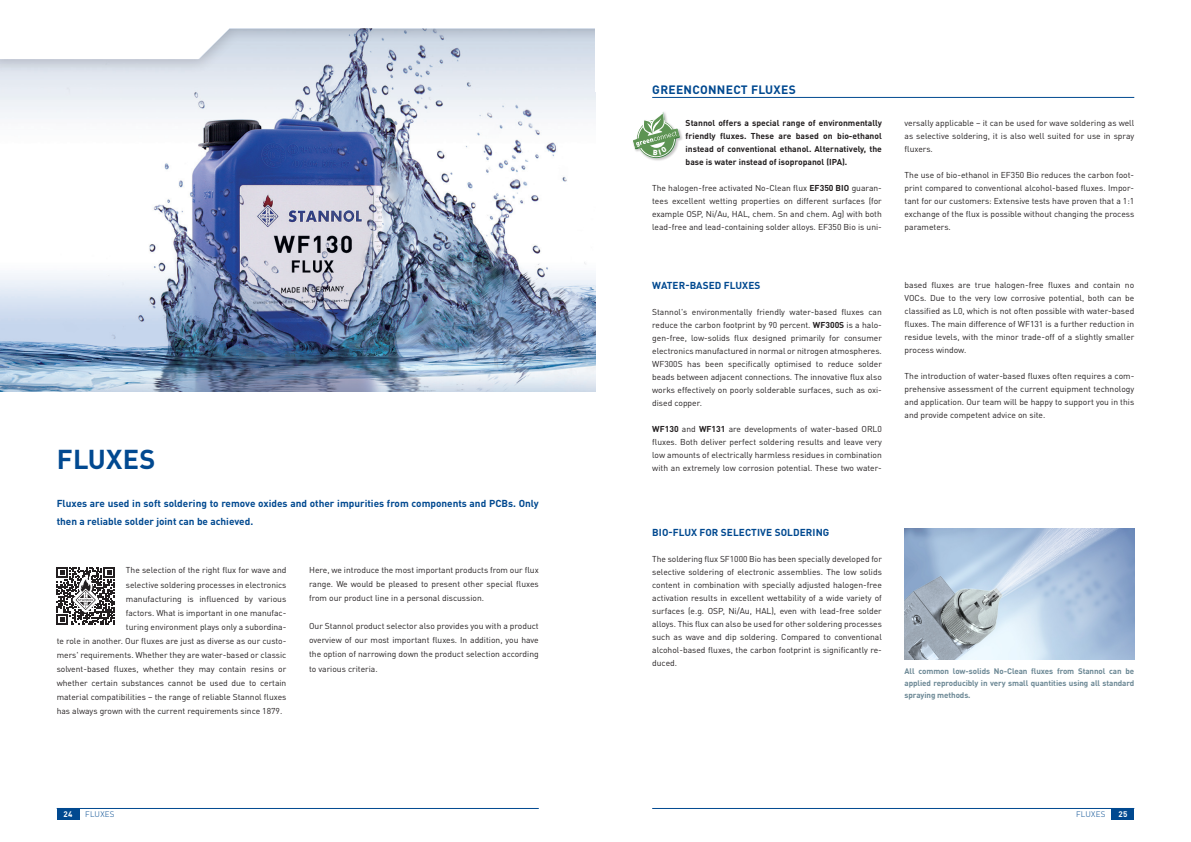
<style>
.page{position:relative;width:1191px;height:842px;background:#fff}
.page>*{position:absolute;margin:0;border:0;box-sizing:border-box;transform-origin:0 0}
.t1{font:700 27px "DIN Pro";letter-spacing:.01em;color:#014990}
.t2{font:700 12px "DIN Pro";letter-spacing:.025em;color:#014990}
.t3{font:700 10px/18px "DIN Pro";color:#014990}
.t4{font:8.5px/13px "DIN Pro";color:#231f20;text-align:justify}
.t5{font:700 8.5px/13px "DIN Pro";color:#231f20;text-align:justify}
.t6{font:700 8px/12px "DIN Pro";letter-spacing:-.01em;color:#6c8895;text-align:justify}
.t7{font:300 8px "DIN Pro";letter-spacing:.035em;color:#014990}
.t8{font:700 8px "DIN Pro";color:#fff}
.s1{font-weight:700}
</style>
<div class="page">
<img style="left:0;top:74px;width:595px;height:317px">
<div style="left:57px;top:808px;width:22px;height:12px;background:#014990"></div>
<hr style="left:57px;top:808px;width:482px;height:1px;background:#014990">
<div style="left:0;top:0;width:618px;height:74px;background:#231f20;opacity:.25"></div>
<svg style="left:0;top:0;width:595px;height:59px"></svg>
<div style="left:1111px;top:808px;width:23px;height:12px;background:#014990"></div>
<hr style="left:652px;top:808px;width:482px;height:1px;background:#014990">
<hr style="left:652px;top:97px;width:482px;height:1px;background:#014990">
<div style="left:634px;top:109px;width:47px;height:51px;background:#2f8b40;opacity:.75"></div>
<img style="left:904px;top:529px;width:230px;height:130px">
<div style="left:595px;top:0;width:38px;height:91px;background:#fff"></div>
<svg style="left:57px;top:567px;width:58px;height:58px"></svg>
<svg style="left:633px;top:110px;width:47px;height:45px"></svg>
<h1 class="t1" style="left:57px;top:436px;width:100px">FLUXES</h1>
<p class="t3" style="left:57px;top:493px;width:483px">Fluxes are used in soft soldering to remove oxides and other impurities from components and PCBs. Only then a reliable solder joint can be achieved.</p>
<p class="t4" style="left:126px;top:563px;width:162px">The selection of the right flux for wave and</p>
<p class="t4" style="left:126px;top:577px;width:162px">selective soldering processes in electronics</p>
<p class="t4" style="left:126px;top:591px;width:162px">manufacturing is influenced by various</p>
<p class="t4" style="left:126px;top:605px;width:162px">factors. What is important in one manufac-</p>
<p class="t4" style="left:126px;top:619px;width:162px">turing environment plays only a subordina-</p>
<p class="t4" style="left:57px;top:633px;width:231px">te role in another. Our fluxes are just as diverse as our custo-</p>
<p class="t4" style="left:57px;top:647px;width:231px">mers' requirements. Whether they are water-based or classic</p>
<p class="t4" style="left:57px;top:661px;width:231px">solvent-based fluxes, whether they may contain resins or</p>
<p class="t4" style="left:57px;top:675px;width:231px">whether certain substances cannot be used due to certain</p>
<p class="t4" style="left:57px;top:689px;width:231px">material compatibilities – the range of reliable Stannol fluxes</p>
<p class="t4" style="left:57px;top:703px;width:227px">has always grown with the current requirements since 1879.</p>
<p class="t4" style="left:309px;top:563px;width:231px;line-height:14px">Here, we introduce the most important products from our flux range. We would be pleased to present other special fluxes from our product line in a personal discussion.</p>
<p class="t4" style="left:309px;top:619px;width:231px;line-height:14px">Our Stannol product selector also provides you with a product overview of our most important fluxes. In addition, you have the option of narrowing down the product selection according to various criteria.</p>
<p class="t8" style="left:64px;top:807px;width:10px">24</p>
<p class="t7" style="left:85px;top:808px;width:31px">FLUXES</p>
<h2 class="t2" style="left:652px;top:80px;width:145px">GREENCONNECT FLUXES</h2>
<p class="t5" style="left:685px;top:115px;width:198px">Stannol offers a special range of environmentally friendly fluxes. These are based on bio-ethanol instead of conventional ethanol. Alternatively, the base is water instead of isopropanol (IPA).</p>
<p class="t4" style="left:652px;top:180px;width:231px">The halogen-free activated No-Clean flux <span class="s1">EF350 BIO</span> guaran&shy;tees excellent wetting properties on different surfaces (for example OSP, Ni/Au, HAL, chem. Sn and chem. Ag) with both lead-free and lead-containing solder alloys. EF350 Bio is uni-</p>
<p class="t3" style="left:652px;top:275px;width:110px">WATER-BASED FLUXES</p>
<p class="t4" style="left:652px;top:304px;width:231px">Stannol's environmentally friendly water-based fluxes can reduce the carbon footprint by 90 percent. <span class="s1">WF300S</span> is a halo&shy;gen-free, low-solids flux designed primarily for consumer electronics manufactured in normal or nitrogen atmospheres.<br>WF300S has been specifically optimised to reduce solder beads between adjacent connections. The innovative flux also works effectively on poorly solderable surfaces, such as oxi&shy;dised copper.</p>
<p class="t4" style="left:652px;top:421px;width:231px"><span class="s1">WF130</span> and <span class="s1">WF131</span> are developments of water-based ORL0 fluxes. Both deliver perfect soldering results and leave very low amounts of electrically harmless residues in combination with an extremely low corrosion potential. These two water-</p>
<p class="t3" style="left:652px;top:522px;width:179px">BIO-FLUX FOR SELECTIVE SOLDERING</p>
<p class="t4" style="left:652px;top:552px;width:231px">The soldering flux SF1000 Bio has been specially developed for selective soldering of electronic assemblies. The low solids content in combination with specially adjusted halogen-free activation results in excellent wettability of a wide variety of surfaces (e.g. OSP, Ni/Au, HAL), even with lead-free solder alloys. This flux can also be used for other soldering processes such as wave and dip soldering. Compared to conventional alcohol-based fluxes, the carbon footprint is significantly re&shy;duced.</p>
<p class="t4" style="left:904px;top:115px;width:231px">versally applicable – it can be used for wave soldering as well as selective soldering, it is also well suited for use in spray fluxers.</p>
<p class="t4" style="left:904px;top:167px;width:231px">The use of bio-ethanol in EF350 Bio reduces the carbon foot&shy;print compared to conventional alcohol-based fluxes. Impor&shy;tant for our customers: Extensive tests have proven that a 1:1 exchange of the flux is possible without changing the process parameters.</p>
<p class="t4" style="left:904px;top:277px;width:231px">based fluxes are true halogen-free fluxes and contain no VOCs. Due to the very low corrosive potential, both can be classified as L0, which is not often possible with water-based fluxes. The main difference of WF131 is a further reduction in residue levels, with the minor trade-off of a slightly smaller process window.</p>
<p class="t4" style="left:904px;top:368px;width:231px">The introduction of water-based fluxes often requires a com&shy;prehensive assessment of the current equipment technology and application. Our team will be happy to support you in this and provide competent advice on site.</p>
<p class="t6" style="left:904px;top:664px;width:231px">All common low-solids No-Clean fluxes from Stannol can be applied reproducibly in very small quantities using all standard spraying methods.</p>
<p class="t7" style="left:1076px;top:808px;width:31px">FLUXES</p>
<p class="t8" style="left:1118px;top:807px;width:10px">25</p>
</div>
